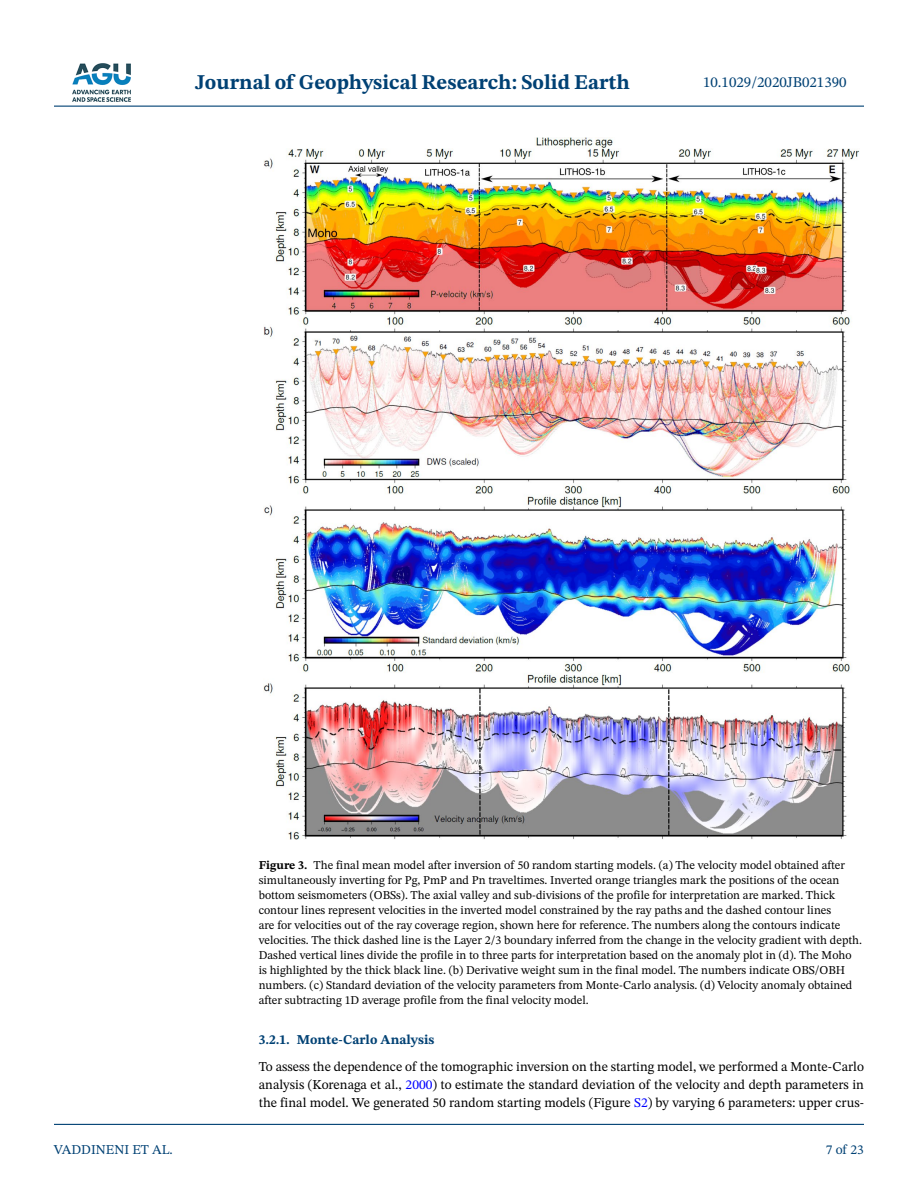
<style>
.page{position:relative;width:918px;height:1188px;background:#fff}
.page>*{position:absolute;margin:0;border:0;box-sizing:border-box;transform-origin:0 0}
.t1{font:700 21px "STIX Two Text";color:#004174}
.t2{font:15px "STIX Two Text";color:#004174}
.t3{font:13.5px/18px "STIX Two Text";color:#000;text-align:justify}
.t4{font:700 13.5px "STIX Two Text";color:#004174}
.t5{font:13.5px "STIX Two Text";color:#004174}
.t6{font:12px/15px "STIX Two Text";color:#000}
.s1{font-weight:700}
.s2{color:#00f}
</style>
<div class="page">
<hr style="left:54px;top:106px;width:810px;height:1px;background:#004174">
<hr style="left:54px;top:1124px;width:810px;height:1px;background:#004174">
<img style="left:72px;top:63px;width:59px;height:39px">
<img style="left:264px;top:137px;width:595px;height:703px">
<h1 class="t1" style="left:195px;top:67px;width:436px">Journal of Geophysical Research: Solid Earth</h1>
<p class="t2" style="left:703px;top:72px;width:145px">10.1029/2020JB021390</p>
<p class="t5" style="left:54px;top:1140px;width:120px">VADDINENI ET AL.</p>
<p class="t6" style="left:259px;top:857px;width:605px"><span class="s1">Figure 3.</span> The final mean model after inversion of 50 random starting models. (a) The velocity model obtained after simultaneously inverting for Pg, PmP and Pn traveltimes. Inverted orange triangles mark the positions of the ocean bottom seismometers (OBSs). The axial valley and sub-divisions of the profile for interpretation are marked. Thick contour lines represent velocities in the inverted model constrained by the ray paths and the dashed contour lines<br>are for velocities out of the ray coverage region, shown here for reference. The numbers along the contours indicate velocities. The thick dashed line is the Layer 2/3 boundary inferred from the change in the velocity gradient with depth.<br>Dashed vertical lines divide the profile in to three parts for interpretation based on the anomaly plot in (d). The Moho is highlighted by the thick black line. (b) Derivative weight sum in the final model. The numbers indicate OBS/OBH numbers. (c) Standard deviation of the velocity parameters from Monte-Carlo analysis. (d) Velocity anomaly obtained after subtracting 1D average profile from the final velocity model.</p>
<p class="t4" style="left:259px;top:1030px;width:177px">3.2.1. Monte-Carlo Analysis</p>
<p class="t3" style="left:259px;top:1057px;width:607px">To assess the dependence of the tomographic inversion on the starting model, we performed a Monte-Carlo analysis (Korenaga et al., <span class="s2">2000</span>) to estimate the standard deviation of the velocity and depth parameters in the final model. We generated 50 random starting models (Figure <span class="s2">S2</span>) by varying 6 parameters: upper crus-</p>
<p class="t5" style="left:826px;top:1140px;width:40px">7 of 23</p>
</div>
